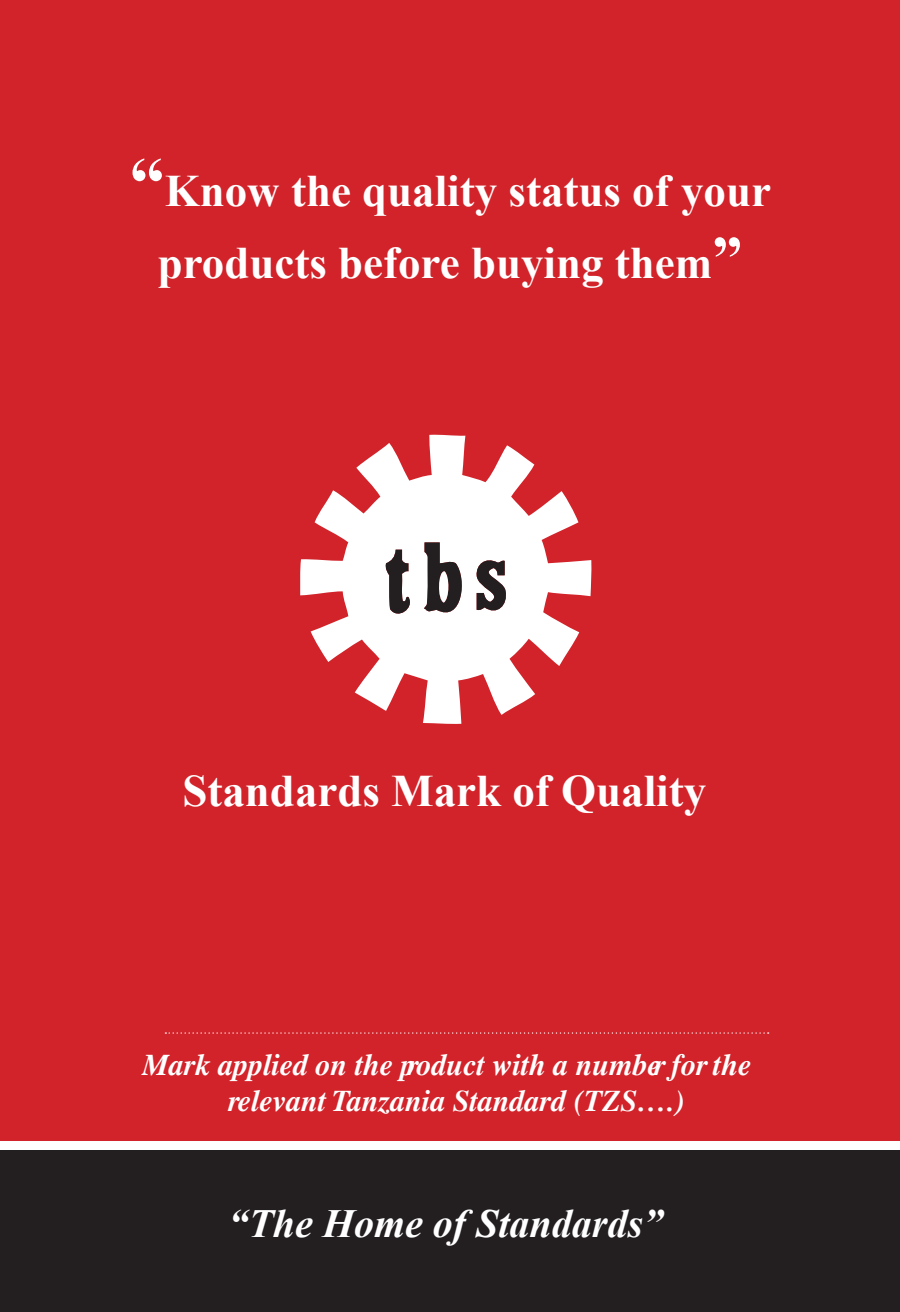
<style>
.page{position:relative;width:900px;height:1312px;background:#fff}
.page>*{position:absolute;margin:0;border:0;box-sizing:border-box;transform-origin:0 0}
.t1{font:700 45px/72px "Times New Roman";color:#fff;text-align:center}
.t2{font:italic 700 40px "Times New Roman";color:#fff}
.t3{font:italic 700 30px/36px "Times";color:#fff}
.s1{font-size:70px}
.s2{font-size:60px}
</style>
<div class="page">
<div style="left:0;top:0;width:900px;height:1140px;background:#d2232a"></div>
<div style="left:0;top:1149px;width:900px;height:162px;background:#231f20"></div>
<svg style="left:300px;top:434px;width:292px;height:290px;fill:#fff"></svg>
<svg style="left:476px;top:556px;width:32px;height:60px;background:#888383"></svg>
<svg style="left:422px;top:542px;width:45px;height:81px;background:#9d9999"></svg>
<svg style="left:385px;top:549px;width:30px;height:71px;background:#9e9a9b"></svg>
<svg style="left:165px;top:1032px;width:604px;height:1px"></svg>
<p class="t1" style="left:130px;top:153px;width:643px"><span class="s1">“</span>Know the quality status of your products before buying them<span class="s2">”</span></p>
<p class="t1" style="left:182px;top:753px;width:525px">Standards Mark of Quality</p>
<p class="t3" style="left:229px;top:1046px;width:525px;text-indent:-86px">Mark applied on the product with a number for the relevant Tanzania Standard (TZS….)</p>
<p class="t2" style="left:228px;top:1195px;width:436px">“The Home of Standards”</p>
</div>
